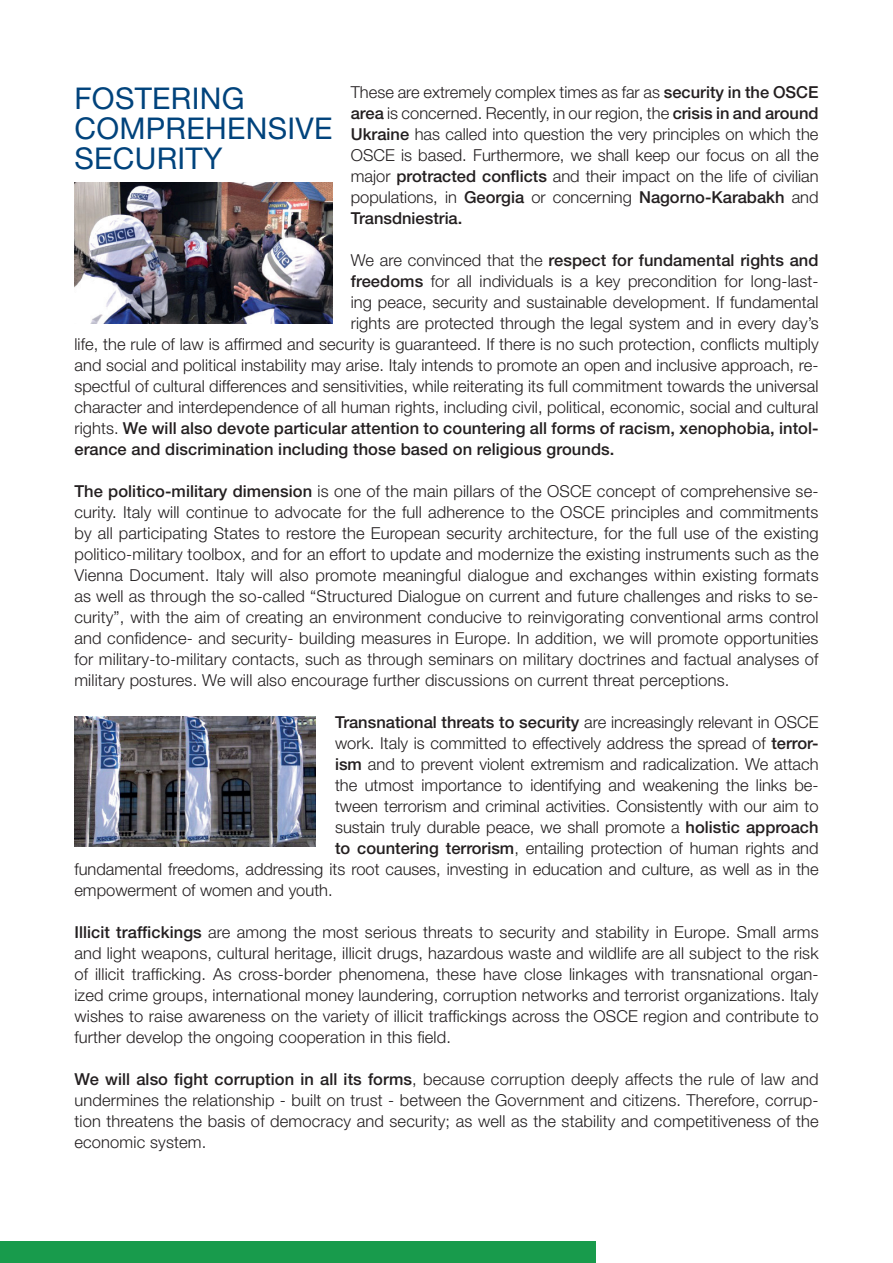
<style>
.page{position:relative;width:893px;height:1263px;background:#fff}
.page>*{position:absolute;margin:0;border:0;box-sizing:border-box;transform-origin:0 0}
.t1{font:30px/30px "Helvetica Neue";letter-spacing:.01em;color:#01437c}
.t2{font:300 16.5px/21px "Helvetica Neue";letter-spacing:.005em;color:#231f20;text-align:justify}
.t3{font:500 16.5px "Helvetica Neue";letter-spacing:.005em;color:#231f20}
.s1{font-weight:500}
.s2{font-weight:300}
</style>
<div class="page">
<img style="left:74px;top:183px;width:259px;height:140px">
<img style="left:74px;top:716px;width:242px;height:130px">
<div style="left:0;top:1242px;width:595px;height:21px;background:#189b4c"></div>
<p class="t2" style="left:351px;top:81px;width:469px">These are extremely complex times as far as <span class="s1">security in the OSCE area</span> is concerned. Recently, in our region, the <span class="s1">crisis in and around Ukraine</span> has called into question the very principles on which the OSCE is based. Furthermore, we shall keep our focus on all the major <span class="s1">protracted conflicts</span> and their impact on the life of civilian populations, in <span class="s1">Georgia</span> or concerning <span class="s1">Nagorno-Karabakh</span> and <span class="s1">Transdniestria.</span></p>
<p class="t3" style="left:351px;top:250px;width:469px"><span class="s2">We are convinced that the</span> respect for fundamental rights and</p>
<p class="t2" style="left:351px;top:270px;width:469px"><span class="s1">freedoms</span> for all individuals is a key precondition for long-last-</p>
<p class="t2" style="left:351px;top:291px;width:469px">ing peace, security and sustainable development. If fundamental</p>
<p class="t2" style="left:351px;top:312px;width:469px">rights are protected through the legal system and in every day’s</p>
<p class="t2" style="left:74px;top:333px;width:746px">life, the rule of law is affirmed and security is guaranteed. If there is no such protection, conflicts multiply</p>
<p class="t2" style="left:74px;top:354px;width:746px">and social and political instability may arise. Italy intends to promote an open and inclusive approach, re-</p>
<p class="t2" style="left:74px;top:375px;width:746px">spectful of cultural differences and sensitivities, while reiterating its full commitment towards the universal</p>
<p class="t2" style="left:74px;top:396px;width:746px">character and interdependence of all human rights, including civil, political, economic, social and cultural</p>
<p class="t3" style="left:74px;top:418px;width:746px"><span class="s2">rights.</span> We will also devote particular attention to countering all forms of racism, xenophobia, intol-</p>
<p class="t3" style="left:74px;top:439px;width:541px">erance and discrimination including those based on religious grounds.</p>
<p class="t2" style="left:74px;top:480px;width:746px"><span class="s1">The politico-military dimension</span> is one of the main pillars of the OSCE concept of comprehensive se&shy;curity. Italy will continue to advocate for the full adherence to the OSCE principles and commitments by all participating States to restore the European security architecture, for the full use of the existing politico-military toolbox, and for an effort to update and modernize the existing instruments such as the Vienna Document. Italy will also promote meaningful dialogue and exchanges within existing formats as well as through the so-called “Structured Dialogue on current and future challenges and risks to se&shy;curity”, with the aim of creating an environment conducive to reinvigorating conventional arms control and confidence- and security- building measures in Europe. In addition, we will promote opportunities for military-to-military contacts, such as through seminars on military doctrines and factual analyses of military postures. We will also encourage further discussions on current threat perceptions.</p>
<p class="t3" style="left:335px;top:712px;width:485px">Transnational threats to security <span class="s2">are increasingly relevant in OSCE</span></p>
<p class="t2" style="left:335px;top:732px;width:485px">work. Italy is committed to effectively address the spread of <span class="s1">terror-</span></p>
<p class="t2" style="left:335px;top:753px;width:485px"><span class="s1">ism</span> and to prevent violent extremism and radicalization. We attach</p>
<p class="t2" style="left:335px;top:774px;width:485px">the utmost importance to identifying and weakening the links be-</p>
<p class="t2" style="left:335px;top:795px;width:485px">tween terrorism and criminal activities. Consistently with our aim to</p>
<p class="t2" style="left:335px;top:816px;width:485px">sustain truly durable peace, we shall promote a <span class="s1">holistic approach</span></p>
<p class="t2" style="left:335px;top:837px;width:485px"><span class="s1">to countering terrorism</span>, entailing protection of human rights and</p>
<p class="t2" style="left:74px;top:858px;width:746px">fundamental freedoms, addressing its root causes, investing in education and culture, as well as in the</p>
<p class="t2" style="left:74px;top:879px;width:260px">empowerment of women and youth.</p>
<p class="t2" style="left:74px;top:921px;width:746px"><span class="s1">Illicit traffickings</span> are among the most serious threats to security and stability in Europe. Small arms and light weapons, cultural heritage, illicit drugs, hazardous waste and wildlife are all subject to the risk of illicit trafficking. As cross-border phenomena, these have close linkages with transnational organ&shy;ized crime groups, international money laundering, corruption networks and terrorist organizations. Italy wishes to raise awareness on the variety of illicit traffickings across the OSCE region and contribute to further develop the ongoing cooperation in this field.</p>
<p class="t2" style="left:74px;top:1068px;width:746px"><span class="s1">We will also fight corruption in all its forms</span>, because corruption deeply affects the rule of law and undermines the relationship - built on trust - between the Government and citizens. Therefore, corrup&shy;tion threatens the basis of democracy and security; as well as the stability and competitiveness of the economic system.</p>
<p class="t1" style="left:74px;top:83px;width:172px">FOSTERING</p>
<p class="t1" style="left:74px;top:113px;width:260px">COMPREHENSIVE<br>SECURITY</p>
</div>
